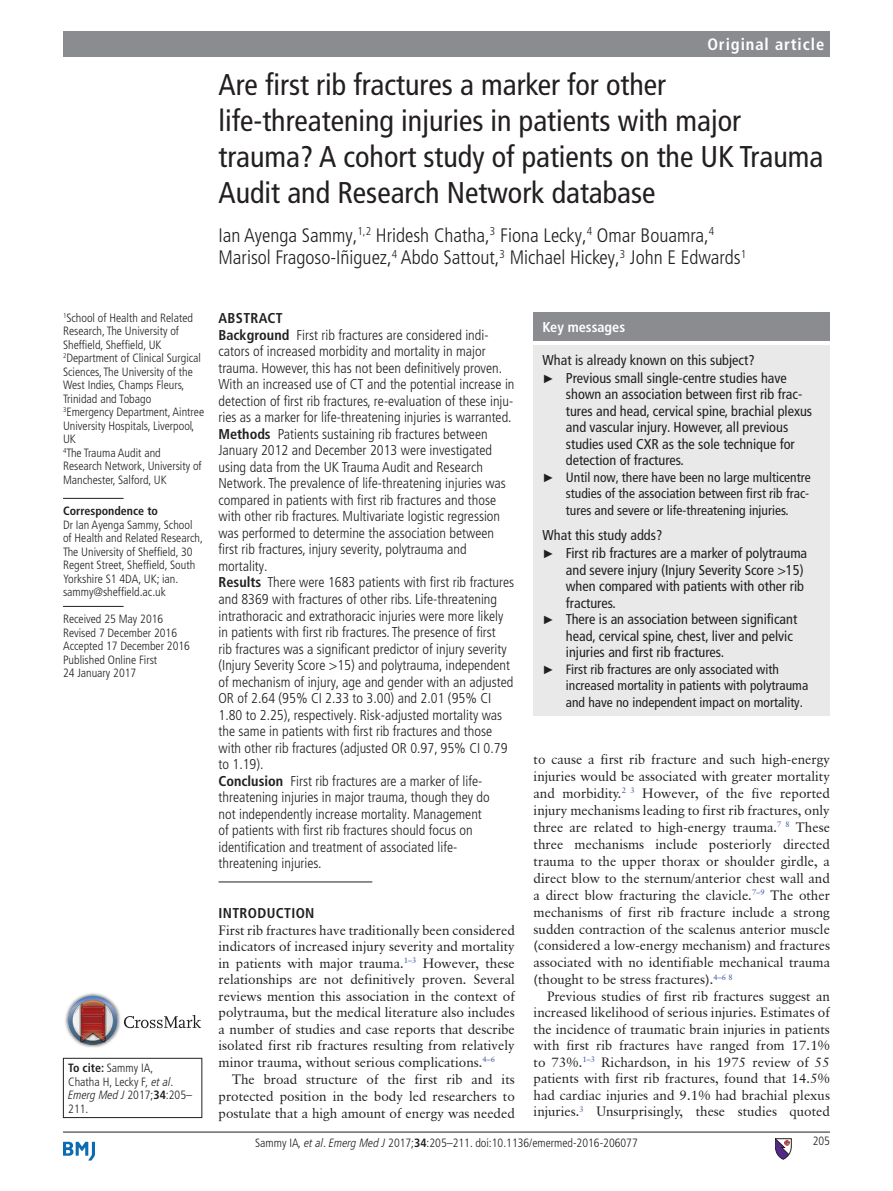
<style>
.page{position:relative;width:893px;height:1191px;background:#fff}
.page>*{position:absolute;margin:0;border:0;box-sizing:border-box;transform-origin:0 0}
.t1{font:condensed 30px/36px "Frutiger LT Pro";color:#231f20}
.t2{font:300 condensed 19.5px/22.5px "Frutiger LT Pro";color:#231f20}
.t3{font:700 condensed 16.5px "Frutiger LT Std";letter-spacing:.055em;color:#fff}
.t4{font:300 condensed 14.25px/16.5px "Frutiger LT Pro";color:#231f20}
.t5{font:condensed 14.25px/16.5px "Frutiger LT Pro";color:#231f20}
.t6{font:700 condensed 14.25px "Frutiger LT Pro";letter-spacing:.025em;color:#231f20}
.t7{font:700 condensed 14.25px "Frutiger LT Pro";color:#fff}
.t8{font:13.5px/16.5px "Classical Garamond BT";color:#231f20;text-align:justify}
.t9{font:condensed 13.5px/16.5px "Frutiger LT Pro";color:#231f20;text-align:justify}
.t10{font:300 condensed 12px/13.5px "Frutiger LT Pro";color:#231f20}
.t11{font:700 condensed 12px "Frutiger LT Pro";color:#231f20}
.s1{font-weight:700}
.s2{font-style:italic}
.s3{font-family:"Arial";font-stretch:normal;font-size:12px}
</style>
<div class="page">
<hr style="left:63px;top:1131px;width:767px;height:1px;background:#231f20">
<svg style="left:775px;top:1138px;width:16px;height:21px"></svg>
<svg style="left:63px;top:1141px;width:32px;height:19px"></svg>
<hr style="left:219px;top:881px;width:153px;height:1px;background:#231f20">
<div style="left:63px;top:31px;width:767px;height:25px;background:#8a8c8f"></div>
<div style="left:63px;top:1058px;width:139px;height:60px;border:1px solid #231f20"></div>
<hr style="left:63px;top:498px;width:61px;height:1px;background:#231f20">
<hr style="left:63px;top:606px;width:61px;height:1px;background:#231f20">
<img style="left:65px;top:993px;width:56px;height:55px">
<svg style="left:68px;top:995px;width:49px;height:49px;background:#a48489"></svg>
<svg style="left:124px;top:1015px;width:77px;height:13px"></svg>
<div style="left:534px;top:312px;width:296px;height:29px;background:#8a8c8f"></div>
<div style="left:534px;top:345px;width:296px;height:371px;background:#e9e9e9"></div>
<p class="t3" style="left:707px;top:34px;width:118px">Original article</p>
<h1 class="t1" style="left:219px;top:66px;width:606px">Are first rib fractures a marker for other life-threatening injuries in patients with major trauma? A cohort study of patients on the UK Trauma Audit and Research Network database</h1>
<h2 class="t2" style="left:219px;top:224px;width:529px">Ian Ayenga Sammy,<sup>1,2</sup> Hridesh Chatha,<sup>3</sup> Fiona Lecky,<sup>4</sup> Omar Bouamra,<sup>4<br></sup>Marisol Fragoso-Iñiguez,<sup>4</sup> Abdo Sattout,<sup>3</sup> Michael Hickey,<sup>3</sup> John E Edwards<sup>1</sup></h2>
<p class="t10" style="left:63px;top:311px;width:143px"><sup>1</sup>School of Health and Related<br>Research, The University of<br>Sheffield, Sheffield, UK<br><sup>2</sup>Department of Clinical Surgical<br>Sciences, The University of the<br>West Indies, Champs Fleurs,<br>Trinidad and Tobago<br><sup>3</sup>Emergency Department, Aintree<br>University Hospitals, Liverpool,<br>UK<br><sup>4</sup>The Trauma Audit and<br>Research Network, University of<br>Manchester, Salford, UK</p>
<p class="t11" style="left:63px;top:504px;width:97px">Correspondence to</p>
<p class="t10" style="left:63px;top:518px;width:141px">Dr Ian Ayenga Sammy, School of Health and Related Research,<br>The University of Sheffield, 30<br>Regent Street, Sheffield, South<br>Yorkshire S1 4DA, UK; ian. sammy@sheffield.ac.uk</p>
<p class="t10" style="left:63px;top:612px;width:128px">Received 25 May 2016<br>Revised 7 December 2016<br>Accepted 17 December 2016<br>Published Online First<br>24 January 2017</p>
<p class="t10" style="left:68px;top:1061px;width:125px"><span class="s1">To cite:</span> Sammy IA,<br>Chatha H, Lecky F<span class="s2">, et al</span>.<br><span class="s2">Emerg Med J</span> 2017;<span class="s1">34</span>:205–<br>211.</p>
<p class="t4" style="left:219px;top:310px;width:298px"><span class="s1">Abstract<br>Background</span> First rib fractures are considered indi&shy;cators of increased morbidity and mortality in major trauma. However, this has not been definitively proven.<br>With an increased use of CT and the potential increase in detection of first rib fractures, re-evaluation of these inju&shy;ries as a marker for life-threatening injuries is warranted.<br><span class="s1">Methods</span> Patients sustaining rib fractures between January 2012 and December 2013 were investigated using data from the UK Trauma Audit and Research Network. The prevalence of life-threatening injuries was compared in patients with first rib fractures and those with other rib fractures. Multivariate logistic regression was performed to determine the association between first rib fractures, injury severity, polytrauma and mortality.<br><span class="s1">Results</span> There were 1683 patients with first rib fractures and 8369 with fractures of other ribs. Life-threatening intrathoracic and extrathoracic injuries were more likely in patients with first rib fractures. The presence of first<br>rib fractures was a significant predictor of injury severity (Injury Severity Score &gt;15) and polytrauma, independent of mechanism of injury, age and gender with an adjusted OR of 2.64 (95% CI 2.33 to 3.00) and 2.01 (95% CI 1.80 to 2.25), respectively. Risk-adjusted mortality was the same in patients with first rib fractures and those with other rib fractures (adjusted OR 0.97, 95% CI 0.79 to 1.19).<br><span class="s1">Conclusion</span> First rib fractures are a marker of life&shy;threatening injuries in major trauma, though they do<br>not independently increase mortality. Management<br>of patients with first rib fractures should focus on identification and treatment of associated life&shy;threatening injuries.</p>
<p class="t6" style="left:219px;top:905px;width:98px">Introduction</p>
<p class="t8" style="left:219px;top:921px;width:298px">First rib fractures have traditionally been considered indicators of increased injury severity and mortality in patients with major trauma.<sup>1–3</sup> However, these relationships are not definitively proven. Several reviews mention this association in the context of polytrauma, but the medical literature also includes a number of studies and case reports that describe isolated first rib fractures resulting from relatively minor trauma, without serious complications.<sup>4–6</sup></p>
<p class="t8" style="left:219px;top:1070px;width:298px;line-height:17px;text-indent:14px">The broad structure of the first rib and its protected position in the body led researchers to postulate that a high amount of energy was needed</p>
<p class="t7" style="left:543px;top:319px;width:84px">Key messages</p>
<p class="t5" style="left:543px;top:351px;width:246px;line-height:18px">What is already known on this subject?<br><span class="s3">►</span> Previous small single-centre studies have</p>
<p class="t5" style="left:566px;top:386px;width:248px">shown an association between first rib frac&shy;tures and head, cervical spine, brachial plexus and vascular injury. However, all previous studies used CXR as the sole technique for detection of fractures.</p>
<p class="t9" style="left:566px;top:469px;width:246px;text-indent:-23px"><span class="s3">►</span> Until now, there have been no large multicentre studies of the association between first rib frac&shy;tures and severe or life-threatening injuries.</p>
<p class="t5" style="left:543px;top:526px;width:266px;line-height:18px">What this study adds?<br><span class="s3">►</span> First rib fractures are a marker of polytrauma</p>
<p class="t5" style="left:566px;top:562px;width:239px">and severe injury (Injury Severity Score &gt;15)</p>
<p class="t5" style="left:566px;top:578px;width:240px">when compared with patients with other rib</p>
<p class="t5" style="left:566px;top:595px;width:52px">fractures.</p>
<p class="t5" style="left:543px;top:611px;width:256px"><span class="s3">►</span> There is an association between significant</p>
<p class="t5" style="left:566px;top:628px;width:229px">head, cervical spine, chest, liver and pelvic</p>
<p class="t5" style="left:566px;top:644px;width:160px">injuries and first rib fractures.</p>
<p class="t9" style="left:566px;top:661px;width:244px;text-align:left;text-indent:-23px"><span class="s3">►</span> First rib fractures are only associated with increased mortality in patients with polytrauma and have no independent impact on mortality.</p>
<p class="t8" style="left:534px;top:750px;width:298px;line-height:17px">to cause a first rib fracture and such high-energy injuries would be associated with greater mortality and morbidity.<sup>2</sup> <sup>3</sup> However, of the five reported injury mechanisms leading to first rib fractures, only three are related to high-energy trauma.<sup>7</sup> <sup>8</sup> These three mechanisms include posteriorly directed trauma to the upper thorax or shoulder girdle, a direct blow to the sternum/anterior chest wall and a direct blow fracturing the clavicle.<sup>7–9</sup> The other mechanisms of first rib fracture include a strong sudden contraction of the scalenus anterior muscle (considered a low-energy mechanism) and fractures associated with no identifiable mechanical trauma (thought to be stress fractures).<sup>4–6</sup> <sup>8</sup></p>
<p class="t8" style="left:534px;top:987px;width:298px;text-indent:14px">Previous studies of first rib fractures suggest an increased likelihood of serious injuries. Estimates of the incidence of traumatic brain injuries in patients with first rib fractures have ranged from 17.1% to 73%.<sup>1–3</sup> Richardson, in his 1975 review of 55 patients with first rib fractures, found that 14.5% had cardiac injuries and 9.1% had brachial plexus injuries.<sup>3</sup> Unsurprisingly, these studies quoted</p>
<p class="t10" style="left:255px;top:1136px;width:384px">Sammy IA<span class="s2">, et al</span>. <span class="s2">Emerg Med J</span> 2017;<span class="s1">34</span>:205–211. doi:10.1136/emermed-2016-206077</p>
<p class="t10" style="left:813px;top:1134px;width:19px">205</p>
</div>
